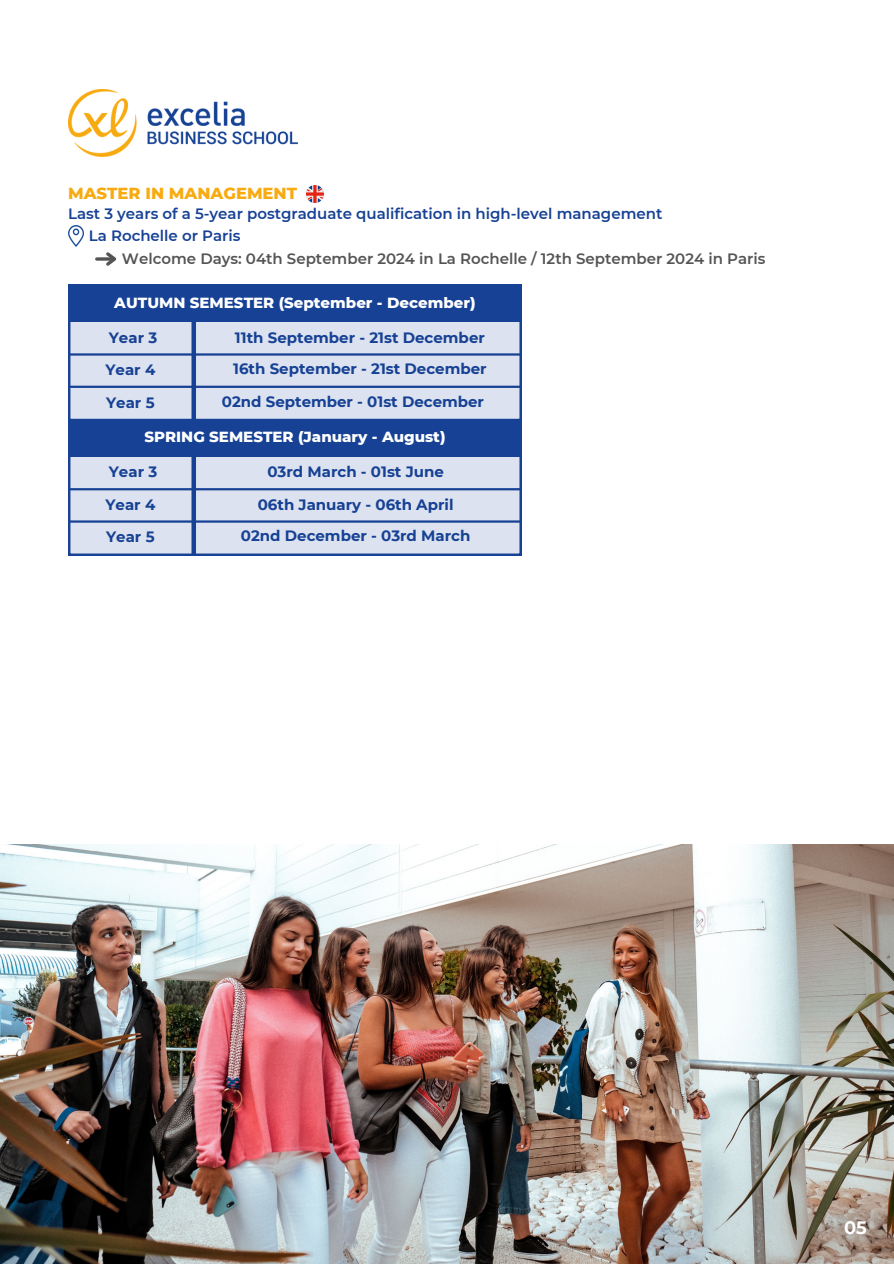
<style>
.page{position:relative;width:894px;height:1264px;background:#fff}
.page>*{position:absolute;margin:0;border:0;box-sizing:border-box;transform-origin:0 0}
.t1{font:700 18px "Montserrat";color:#fff}
.t2{font:800 16.35px "Montserrat";color:#f8ab10}
.t3{font:700 15px "Montserrat";color:#164194}
.t4{font:600 15px/21.5px "Montserrat";color:#164194}
.t5{font:600 15px "Montserrat";color:#545454}
.t6{font:800 15px "Montserrat";color:#fff}
</style>
<div class="page">
<img style="left:0;top:844px;width:893px;height:419px">
<img style="left:68px;top:89px;width:230px;height:68px">
<img style="left:68px;top:226px;width:16px;height:20px">
<svg style="left:97px;top:257px;width:6px;height:4px"></svg>
<svg style="left:103px;top:252px;width:14px;height:14px"></svg>
<img style="left:307px;top:185px;width:16px;height:17px">
<div style="left:68px;top:284px;width:453px;height:38px;background:#164194"></div>
<div style="left:68px;top:419px;width:453px;height:38px;background:#164194"></div>
<div style="left:68px;top:322px;width:453px;height:97px;background:#dce2ef"></div>
<div style="left:68px;top:457px;width:453px;height:99px;background:#dce2ef"></div>
<hr style="left:68px;top:353px;width:453px;height:2px;background:#164194">
<hr style="left:68px;top:488px;width:453px;height:2px;background:#164194">
<hr style="left:68px;top:385px;width:453px;height:3px;background:#164194">
<hr style="left:68px;top:520px;width:453px;height:2px;background:#164194">
<div style="left:191px;top:321px;width:5px;height:100px;background:#164194"></div>
<div style="left:191px;top:456px;width:5px;height:100px;background:#164194"></div>
<p class="t2" style="left:68px;top:183px;width:230px">MASTER IN MANAGEMENT</p>
<p class="t4" style="left:89px;top:203px;width:575px;text-indent:-21px">Last 3 years of a 5-year postgraduate qualification in high-level management<br>La Rochelle or Paris</p>
<p class="t5" style="left:122px;top:250px;width:644px">Welcome Days: 04th September 2024 in La Rochelle / 12th September 2024 in Paris</p>
<p class="t6" style="left:114px;top:293px;width:363px">AUTUMN SEMESTER (September - December)</p>
<p class="t3" style="left:109px;top:328px;width:50px">Year 3</p>
<p class="t3" style="left:235px;top:328px;width:251px">11th September - 21st December</p>
<p class="t3" style="left:105px;top:361px;width:51px">Year 4</p>
<p class="t3" style="left:233px;top:359px;width:255px">16th September - 21st December</p>
<p class="t3" style="left:106px;top:393px;width:50px">Year 5</p>
<p class="t3" style="left:222px;top:392px;width:263px">02nd September - 01st December</p>
<p class="t6" style="left:144px;top:428px;width:302px">SPRING SEMESTER (January - August)</p>
<p class="t3" style="left:109px;top:463px;width:50px">Year 3</p>
<p class="t3" style="left:267px;top:462px;width:178px">03rd March - 01st June</p>
<p class="t3" style="left:105px;top:495px;width:51px">Year 4</p>
<p class="t3" style="left:258px;top:495px;width:197px">06th January - 06th April</p>
<p class="t3" style="left:106px;top:527px;width:50px">Year 5</p>
<p class="t3" style="left:241px;top:527px;width:231px">02nd December - 03rd March</p>
<p class="t1" style="left:843px;top:1216px;width:24px">05</p>
</div>
